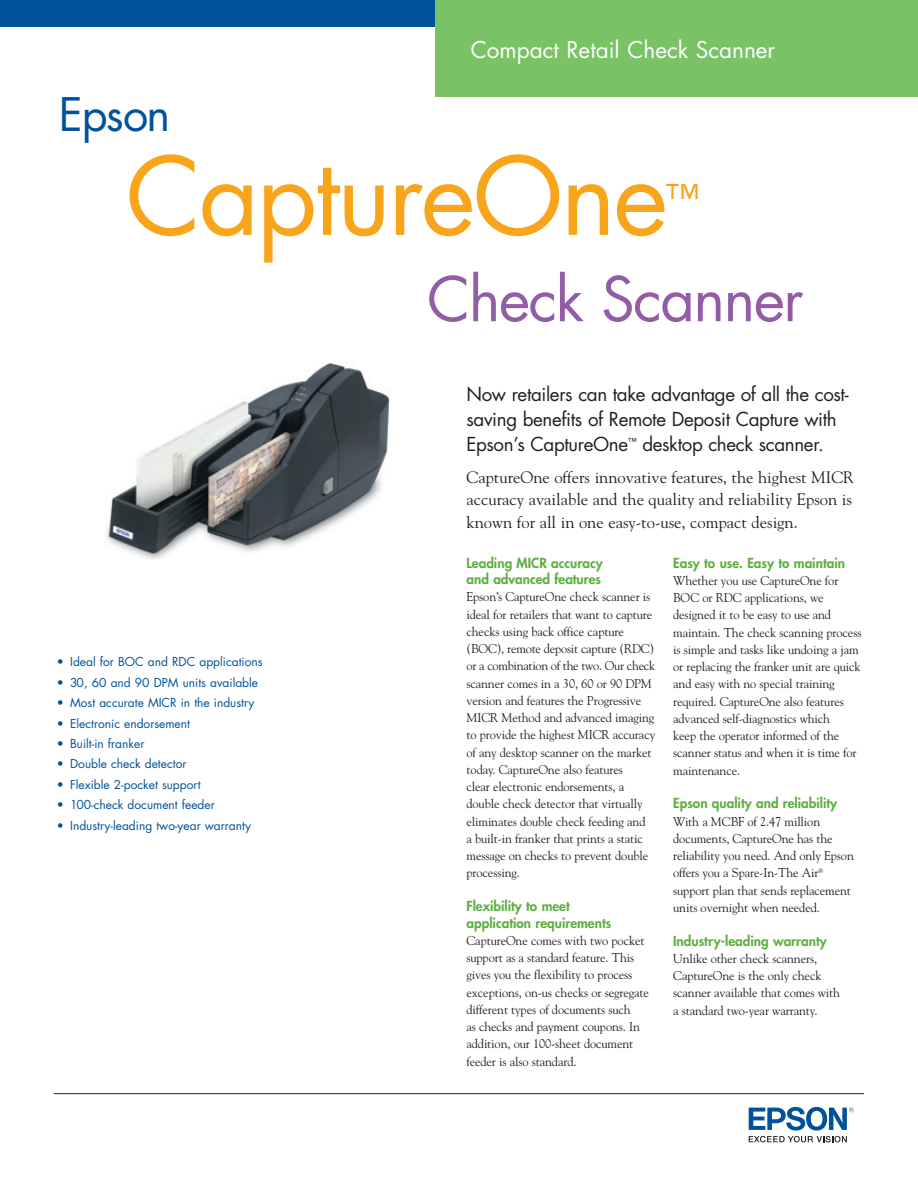
<style>
.page{position:relative;width:918px;height:1188px;background:#fff}
.page>*{position:absolute;margin:0;border:0;box-sizing:border-box;transform-origin:0 0}
.t1{font:105px "Futura";letter-spacing:-.025em;color:#f9a51b}
.t2{font:60px "Futura";letter-spacing:-.025em;color:#925ca6}
.t3{font:45px "Futura";letter-spacing:-.035em;color:#01529a}
.t4{font:36px "Futura";color:#f9a51b}
.front_product_descri{font:22.5px "Futura";color:#fff}
.front_intro_1{font:18.75px/24.9px "Futura";letter-spacing:-.02em;color:#231f20}
.front_intro_2{font:16.5px/22.5px "Goudy";color:#231f20}
.front_body_subhead{font:800 13.5px/16.5px "Futura";color:#5cae40}
.front_body_copy{font:800 13.5px/16.5px "Futura";color:#5cae40}
.front_body_copy-2{font:12.75px/17.2px "Goudy";letter-spacing:-.01em;color:#231f20}
.front_bullets{font:12px "Futura";color:#01529a}
</style>
<div class="page">
<div style="left:0;top:0;width:918px;height:27px;background:#01529a"></div>
<div style="left:436px;top:0;width:482px;height:97px;background:#79c366"></div>
<img style="left:106px;top:362px;width:284px;height:197px">
<hr style="left:54px;top:1093px;width:810px;height:1px;background:#231f20">
<svg style="left:749px;top:1107px;width:105px;height:35px"></svg>
<p class="front_product_descri" style="left:471px;top:34px;width:306px">Compact Retail Check Scanner</p>
<p class="t3" style="left:59px;top:84px;width:113px">Epson</p>
<p class="t1" style="left:126px;top:124px;width:543px">CaptureOne</p>
<p class="t4" style="left:665px;top:173px;width:35px">™</p>
<p class="t2" style="left:427px;top:258px;width:378px">Check Scanner</p>
<p class="front_bullets" style="left:57px;top:654px;width:207px">• Ideal for BOC and RDC applications</p>
<p class="front_bullets" style="left:57px;top:674px;width:203px">• 30, 60 and 90 DPM units available</p>
<p class="front_bullets" style="left:57px;top:695px;width:199px">• Most accurate MICR in the industry</p>
<p class="front_bullets" style="left:57px;top:715px;width:135px">• Electronic endorsement</p>
<p class="front_bullets" style="left:57px;top:735px;width:89px">• Built-in franker</p>
<p class="front_bullets" style="left:57px;top:756px;width:131px">• Double check detector</p>
<p class="front_bullets" style="left:57px;top:776px;width:145px">• Flexible 2-pocket support</p>
<p class="front_bullets" style="left:57px;top:797px;width:160px">• 100-check document feeder</p>
<p class="front_bullets" style="left:57px;top:817px;width:196px">• Industry-leading two-year warranty</p>
<p class="front_intro_1" style="left:466px;top:382px;width:384px">Now retailers can take advantage of all the cost&shy;saving benefits of Remote Deposit Capture with<br>Epson’s CaptureOne<sup>™</sup> desktop check scanner.</p>
<p class="front_intro_2" style="left:466px;top:465px;width:389px">CaptureOne offers innovative features, the highest MICR accuracy available and the quality and reliability Epson is known for all in one easy-to-use, compact design.</p>
<p class="front_body_copy" style="left:467px;top:554px;width:138px">Leading MICR accuracy and advanced features</p>
<p class="front_body_copy-2" style="left:467px;top:588px;width:190px">Epson’s CaptureOne check scanner is ideal for retailers that want to capture checks using back office capture (BOC), remote deposit capture (RDC) or a combination of the two. Our check scanner comes in a 30, 60 or 90 DPM version and features the Progressive MICR Method and advanced imaging to provide the highest MICR accuracy of any desktop scanner on the market today. CaptureOne also features<br>clear electronic endorsements, a double check detector that virtually eliminates double check feeding and<br>a built-in franker that prints a static message on checks to prevent double processing.</p>
<p class="front_body_subhead" style="left:467px;top:898px;width:146px">Flexibility to meet application requirements</p>
<p class="front_body_copy-2" style="left:467px;top:931px;width:184px">CaptureOne comes with two pocket support as a standard feature. This gives you the flexibility to process exceptions, on-us checks or segregate different types of documents such<br>as checks and payment coupons. In addition, our 100-sheet document feeder is also standard.</p>
<p class="front_body_subhead" style="left:673px;top:554px;width:173px">Easy to use. Easy to maintain</p>
<p class="front_body_copy-2" style="left:673px;top:571px;width:190px">Whether you use CaptureOne for<br>BOC or RDC applications, we designed it to be easy to use and maintain. The check scanning process is simple and tasks like undoing a jam or replacing the franker unit are quick and easy with no special training required. CaptureOne also features advanced self-diagnostics which<br>keep the operator informed of the scanner status and when it is time for maintenance.</p>
<p class="front_body_subhead" style="left:673px;top:795px;width:166px">Epson quality and reliability</p>
<p class="front_body_copy-2" style="left:673px;top:812px;width:182px">With a MCBF of 2.47 million documents, CaptureOne has the reliability you need. And only Epson offers you a Spare-In-The Air<sup>® </sup>support plan that sends replacement units overnight when needed.</p>
<p class="front_body_subhead" style="left:673px;top:932px;width:155px">Industry-leading warranty</p>
<p class="front_body_copy-2" style="left:673px;top:949px;width:168px">Unlike other check scanners,<br>CaptureOne is the only check scanner available that comes with a standard two-year warranty.</p>
</div>
